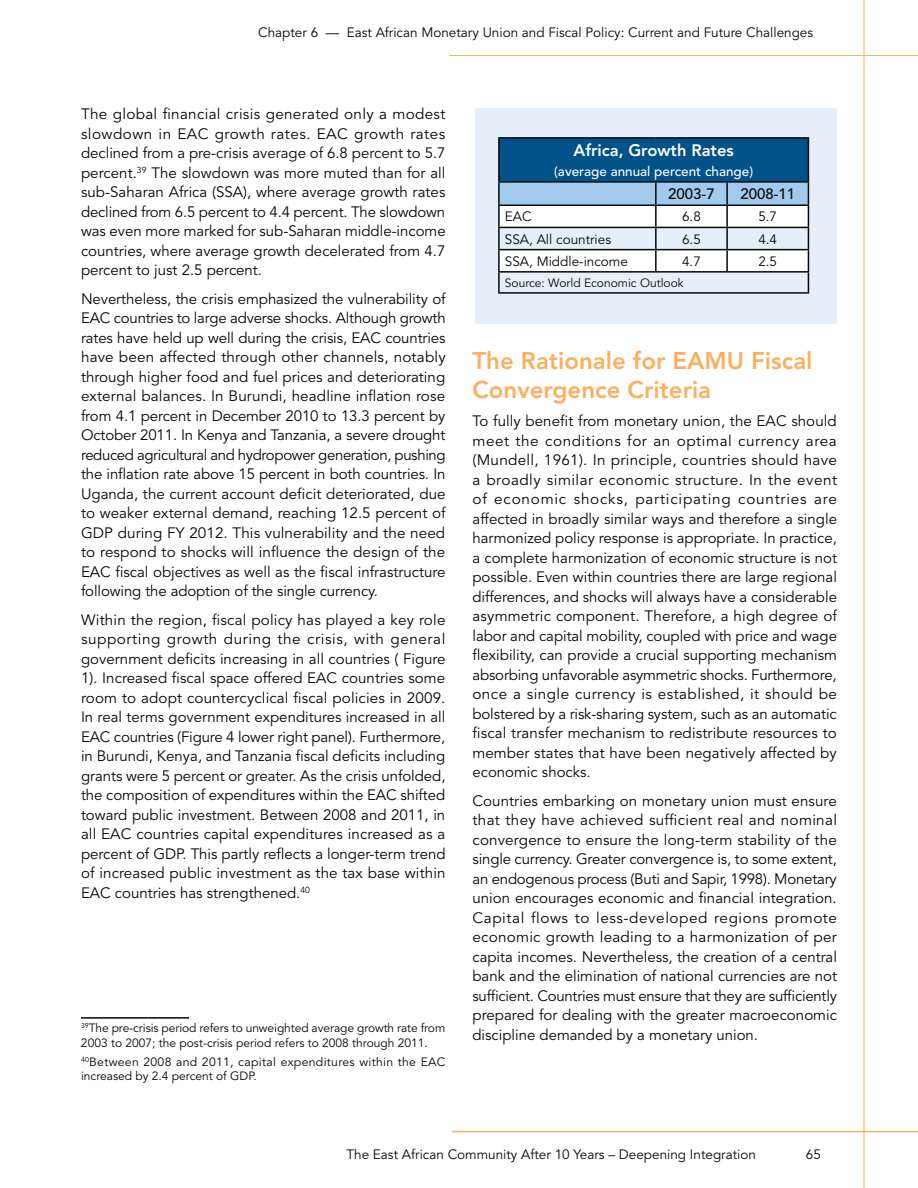
<style>
.page{position:relative;width:918px;height:1188px;background:#fff}
.page>*{position:absolute;margin:0;border:0;box-sizing:border-box;transform-origin:0 0}
.t1{font:800 24px/28.8px "Avenir LT Std";color:#fbaf5f}
.t2{font:800 16.5px "Avenir LT Std";color:#fff}
.t3{font:15px/19.5px "Avenir LT Std";color:#040809;text-align:justify}
.t4{font:500 15px "Avenir LT Std";color:#040809}
.t5{font:13.5px "Avenir LT Std";color:#040809}
.t6{font:500 13.5px "Avenir LT Std";color:#fff}
.t7{font:12px/14.4px "Avenir LT Std";color:#040809}
.t8{font:12px/14.4px "Avenir LT Std";letter-spacing:.025em;color:#040809}
</style>
<div class="page">
<hr style="left:452px;top:1131px;width:466px;height:1px;background:#fbaf5f">
<hr style="left:450px;top:55px;width:468px;height:1px;background:#fbaf5f">
<hr style="left:864px;top:0;width:1px;height:1188px;background:#fbaf5f">
<hr style="left:81px;top:1017px;width:108px;height:2px;background:#040809">
<div style="left:476px;top:108px;width:361px;height:216px;background:#e6eef9"></div>
<div style="left:499px;top:138px;width:309px;height:44px;background:#005288"></div>
<hr style="left:498px;top:137px;width:158px;height:2px;background:#040809">
<hr style="left:498px;top:139px;width:2px;height:42px;background:#040809">
<hr style="left:656px;top:137px;width:153px;height:2px;background:#040809">
<hr style="left:808px;top:139px;width:1px;height:42px;background:#040809">
<hr style="left:498px;top:181px;width:158px;height:2px;background:#040809">
<hr style="left:656px;top:181px;width:71px;height:2px;background:#040809">
<hr style="left:727px;top:181px;width:82px;height:2px;background:#040809">
<svg style="left:498px;top:182px;width:311px;height:110px"></svg>
<hr style="left:498px;top:292px;width:311px;height:2px;background:#040809">
<p class="t5" style="left:258px;top:26px;width:557px">Chapter 6 — East African Monetary Union and Fiscal Policy: Current and Future Challenges</p>
<p class="t3" style="left:81px;top:105px;width:366px">The global financial crisis generated only a modest slowdown in EAC growth rates. EAC growth rates declined from a pre-crisis average of 6.8 percent to 5.7 percent.<sup>39</sup> The slowdown was more muted than for all sub-Saharan Africa (SSA), where average growth rates declined from 6.5 percent to 4.4 percent. The slowdown was even more marked for sub-Saharan middle-income countries, where average growth decelerated from 4.7 percent to just 2.5 percent.</p>
<p class="t3" style="left:81px;top:290px;width:366px">Nevertheless, the crisis emphasized the vulnerability of EAC countries to large adverse shocks. Although growth rates have held up well during the crisis, EAC countries have been affected through other channels, notably through higher food and fuel prices and deteriorating external balances. In Burundi, headline inflation rose from 4.1 percent in December 2010 to 13.3 percent by October 2011. In Kenya and Tanzania, a severe drought reduced agricultural and hydropower generation, pushing the inflation rate above 15 percent in both countries. In Uganda, the current account deficit deteriorated, due to weaker external demand, reaching 12.5 percent of GDP during FY 2012. This vulnerability and the need to respond to shocks will influence the design of the EAC fiscal objectives as well as the fiscal infrastructure following the adoption of the single currency.</p>
<p class="t3" style="left:81px;top:611px;width:366px">Within the region, fiscal policy has played a key role supporting growth during the crisis, with general government deficits increasing in all countries ( Figure 1). Increased fiscal space offered EAC countries some room to adopt countercyclical fiscal policies in 2009.<br>In real terms government expenditures increased in all EAC countries (Figure 4 lower right panel). Furthermore, in Burundi, Kenya, and Tanzania fiscal deficits including grants were 5 percent or greater. As the crisis unfolded, the composition of expenditures within the EAC shifted toward public investment. Between 2008 and 2011, in all EAC countries capital expenditures increased as a percent of GDP. This partly reflects a longer-term trend of increased public investment as the tax base within EAC countries has strengthened.<sup>40</sup></p>
<p class="t7" style="left:81px;top:1022px;width:366px"><sup>39</sup>The pre-crisis period refers to unweighted average growth rate from<br>2003 to 2007; the post-crisis period refers to 2008 through 2011.</p>
<p class="t8" style="left:81px;top:1055px;width:366px"><sup>40</sup>Between 2008 and 2011, capital expenditures within the EAC increased by 2.4 percent of GDP.</p>
<p class="t2" style="left:573px;top:143px;width:162px">Africa, Growth Rates</p>
<p class="t6" style="left:554px;top:165px;width:200px">(average annual percent change)</p>
<p class="t4" style="left:668px;top:187px;width:48px">2003-7</p>
<p class="t4" style="left:740px;top:187px;width:56px">2008-11</p>
<p class="t5" style="left:505px;top:210px;width:28px">EAC</p>
<p class="t5" style="left:682px;top:210px;width:20px">6.8</p>
<p class="t5" style="left:758px;top:210px;width:20px">5.7</p>
<p class="t5" style="left:505px;top:232px;width:108px">SSA, All countries</p>
<p class="t5" style="left:682px;top:232px;width:20px">6.5</p>
<p class="t5" style="left:758px;top:232px;width:20px">4.4</p>
<p class="t5" style="left:505px;top:255px;width:125px">SSA, Middle-income</p>
<p class="t5" style="left:682px;top:255px;width:20px">4.7</p>
<p class="t5" style="left:758px;top:255px;width:20px">2.5</p>
<p class="t7" style="left:505px;top:276px;width:180px">Source: World Economic Outlook</p>
<h1 class="t1" style="left:472px;top:348px;width:341px">The Rationale for EAMU Fiscal<br>Convergence Criteria</h1>
<p class="t3" style="left:472px;top:412px;width:366px">To fully benefit from monetary union, the EAC should meet the conditions for an optimal currency area (Mundell, 1961). In principle, countries should have a broadly similar economic structure. In the event of economic shocks, participating countries are affected in broadly similar ways and therefore a single harmonized policy response is appropriate. In practice, a complete harmonization of economic structure is not possible. Even within countries there are large regional differences, and shocks will always have a considerable asymmetric component. Therefore, a high degree of labor and capital mobility, coupled with price and wage flexibility, can provide a crucial supporting mechanism absorbing unfavorable asymmetric shocks. Furthermore, once a single currency is established, it should be bolstered by a risk-sharing system, such as an automatic fiscal transfer mechanism to redistribute resources to member states that have been negatively affected by economic shocks.</p>
<p class="t3" style="left:472px;top:792px;width:366px">Countries embarking on monetary union must ensure that they have achieved sufficient real and nominal convergence to ensure the long-term stability of the single currency. Greater convergence is, to some extent, an endogenous process (Buti and Sapir, 1998). Monetary union encourages economic and financial integration.<br>Capital flows to less-developed regions promote economic growth leading to a harmonization of per capita incomes. Nevertheless, the creation of a central bank and the elimination of national currencies are not sufficient. Countries must ensure that they are sufficiently prepared for dealing with the greater macroeconomic discipline demanded by a monetary union.</p>
<p class="t5" style="left:346px;top:1148px;width:411px">The East African Community After 10 Years – Deepening Integration</p>
<p class="t5" style="left:806px;top:1148px;width:17px">65</p>
</div>
